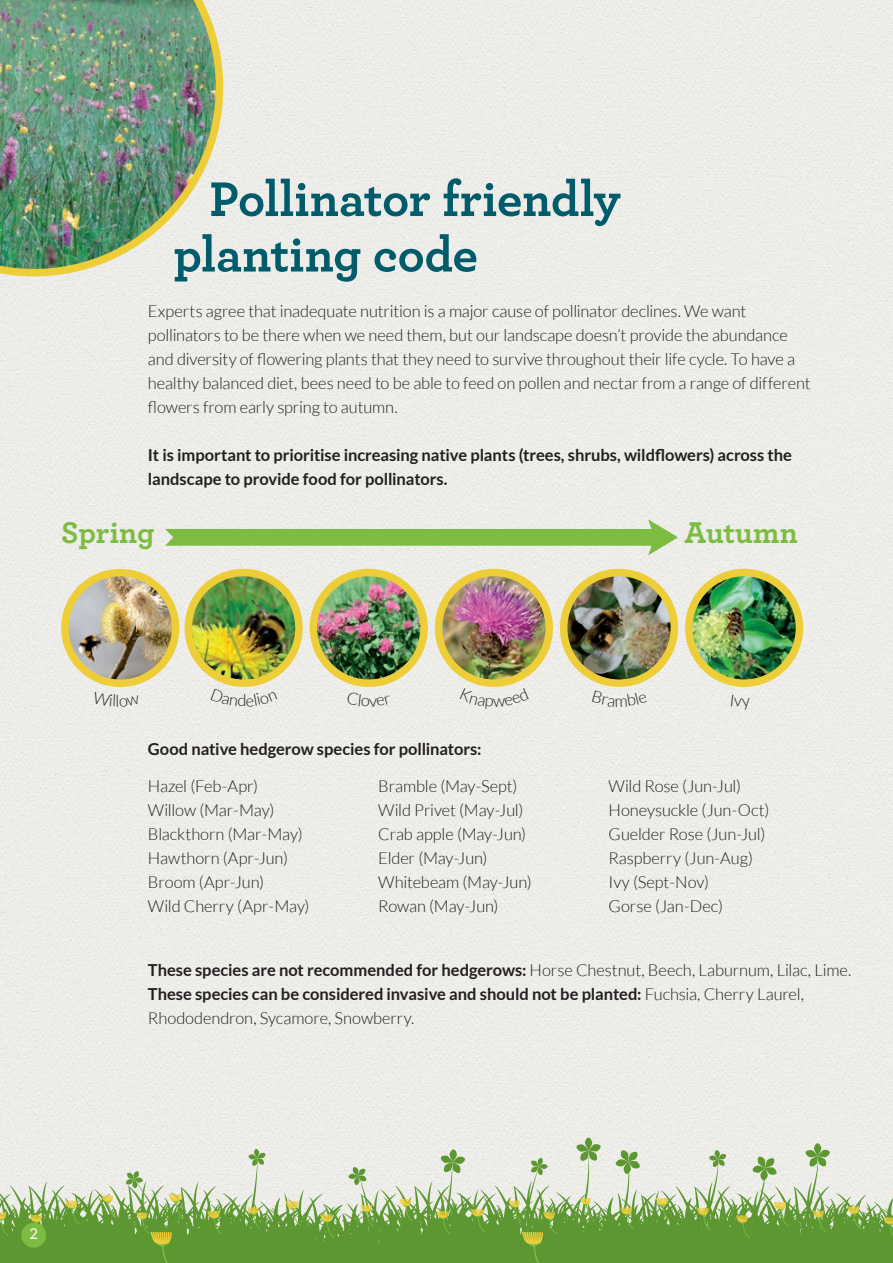
<style>
.page{position:relative;width:893px;height:1263px;background:#fff}
.page>*{position:absolute;margin:0;border:0;box-sizing:border-box;transform-origin:0 0}
.t1{font:700 51px/55.5px "Archer";letter-spacing:-.005em;color:#005c6b}
.t2{font:700 31.5px "Archer";letter-spacing:-.005em;color:#7bbc41}
.t3{font:300 16.5px/24px "Lato";letter-spacing:-.005em;color:#231f20}
.t4{font:700 16.5px/24px "Lato";color:#231f20}
.t5{font:500 15px "Lato";color:#f6f5f1}
.s1{font-weight:300}
</style>
<div class="page">
<div style="left:0;top:0;width:893px;height:1181px;background:#edece9"></div>
<svg style="left:413px;top:1181px;width:480px;height:82px;background:#84ae63"></svg>
<svg style="left:884px;top:1157px;width:9px;height:97px"></svg>
<svg style="left:847px;top:1206px;width:14px;height:23px"></svg>
<svg style="left:800px;top:1143px;width:30px;height:101px;background:#a6c28c"></svg>
<svg style="left:736px;top:1156px;width:52px;height:91px;background:#a4c088"></svg>
<svg style="left:697px;top:1150px;width:30px;height:94px;background:#a7c38d"></svg>
<svg style="left:656px;top:1198px;width:14px;height:23px"></svg>
<svg style="left:614px;top:1149px;width:26px;height:105px;background:#9ebd81"></svg>
<svg style="left:574px;top:1137px;width:27px;height:117px;background:#a5c18b"></svg>
<svg style="left:509px;top:1157px;width:48px;height:106px;background:#a0bd7d"></svg>
<svg style="left:471px;top:1209px;width:14px;height:23px"></svg>
<svg style="left:435px;top:1149px;width:30px;height:104px;background:#9abb7d"></svg>
<svg style="left:0;top:1149px;width:413px;height:114px;background:#a7c28d"></svg>
<svg style="left:165px;top:519px;width:513px;height:36px;background:#b8d59b"></svg>
<img style="left:188px;top:572px;width:111px;height:111px;border-radius:55px">
<div style="left:185px;top:569px;width:118px;height:118px;border:8px solid #edce39;border-radius:50%"></div>
<img style="left:65px;top:573px;width:111px;height:110px;border-radius:55px">
<div style="left:61px;top:569px;width:118px;height:118px;border:8px solid #edce39;border-radius:50%"></div>
<img style="left:313px;top:572px;width:111px;height:111px;border-radius:55px">
<div style="left:310px;top:569px;width:118px;height:118px;border:8px solid #edce39;border-radius:50%"></div>
<img style="left:439px;top:572px;width:110px;height:111px;border-radius:55px">
<div style="left:435px;top:569px;width:118px;height:118px;border:8px solid #edce39;border-radius:50%"></div>
<img style="left:564px;top:572px;width:110px;height:111px;border-radius:55px">
<div style="left:560px;top:569px;width:118px;height:118px;border:8px solid #edce39;border-radius:50%"></div>
<img style="left:689px;top:572px;width:110px;height:111px;border-radius:55px">
<div style="left:685px;top:569px;width:118px;height:118px;border:8px solid #edce39;border-radius:50%"></div>
<img style="left:0;top:0;width:223px;height:276px">
<div style="left:21px;top:1223px;width:25px;height:25px;background:#7bbc41;border-radius:50%"></div>
<svg style="left:93px;top:692px;width:47px;height:15px"></svg>
<svg style="left:211px;top:689px;width:66px;height:18px"></svg>
<svg style="left:347px;top:692px;width:44px;height:15px"></svg>
<div style="left:460px;top:687px;width:69px;height:22px;background:#edede9"></div>
<svg style="left:592px;top:691px;width:55px;height:16px"></svg>
<svg style="left:731px;top:694px;width:20px;height:15px"></svg>
<h1 class="t1" style="left:173px;top:168px;width:449px;text-indent:36px">Pollinator friendly planting code</h1>
<p class="t3" style="left:148px;top:299px;width:664px">Experts agree that inadequate nutrition is a major cause of pollinator declines. We want pollinators to be there when we need them, but our landscape doesn’t provide the abundance and diversity of flowering plants that they need to survive throughout their life cycle. To have a healthy balanced diet, bees need to be able to feed on pollen and nectar from a range of different flowers from early spring to autumn.</p>
<p class="t4" style="left:148px;top:443px;width:645px">It is important to prioritise increasing native plants (trees, shrubs, wildflowers) across the landscape to provide food for pollinators.</p>
<h2 class="t2" style="left:61px;top:508px;width:95px">Spring</h2>
<h2 class="t2" style="left:684px;top:508px;width:115px">Autumn</h2>
<p class="t4" style="left:148px;top:737px;width:335px">Good native hedgerow species for pollinators:</p>
<p class="t3" style="left:148px;top:774px;width:163px">Hazel (Feb-Apr)<br>Willow (Mar-May)<br>Blackthorn (Mar-May)<br>Hawthorn (Apr-Jun)<br>Broom (Apr-Jun)<br>Wild Cherry (Apr-May)</p>
<p class="t3" style="left:378px;top:774px;width:155px">Bramble (May-Sept)<br>Wild Privet (May-Jul)<br>Crab apple (May-Jun)<br>Elder (May-Jun)<br>Whitebeam (May-Jun)<br>Rowan (May-Jun)</p>
<p class="t3" style="left:609px;top:774px;width:162px">Wild Rose (Jun-Jul)<br>Honeysuckle (Jun-Oct)<br>Guelder Rose (Jun-Jul)<br>Raspberry (Jun-Aug)<br>Ivy (Sept-Nov)<br>Gorse (Jan-Dec)</p>
<p class="t4" style="left:148px;top:958px;width:705px">These species are not recommended for hedgerows: <span class="s1">Horse Chestnut, Beech, Laburnum, Lilac, Lime.<br></span>These species can be considered invasive and should not be planted: <span class="s1">Fuchsia, Cherry Laurel,<br>Rhododendron, Sycamore, Snowberry.</span></p>
<p class="t5" style="left:29px;top:1223px;width:10px">2</p>
</div>
